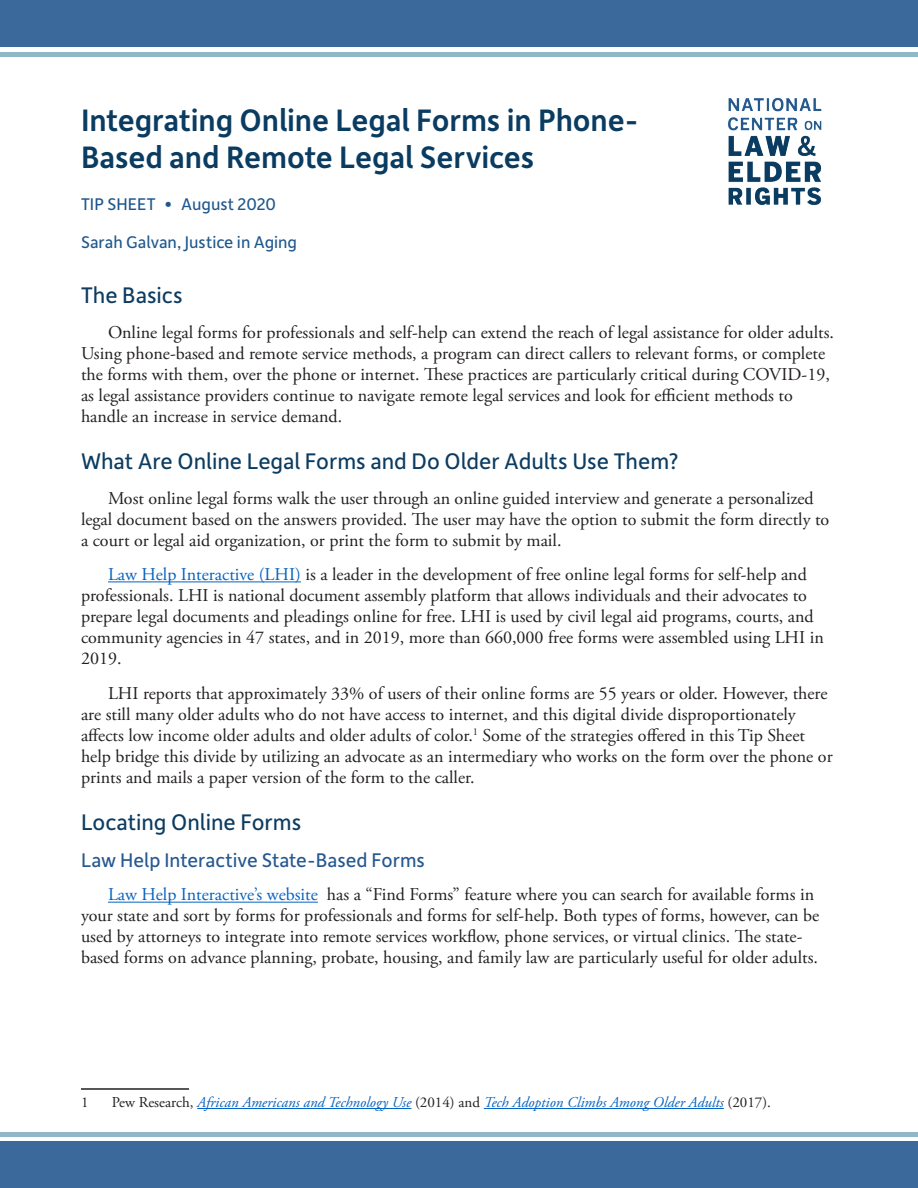
<style>
.page{position:relative;width:918px;height:1188px;background:#fff}
.page>*{position:absolute;margin:0;border:0;box-sizing:border-box;transform-origin:0 0}
.Title_Style{font:500 33px/37.5px "Depot New";letter-spacing:-.005em;color:#0a3c61}
.t1{font:24px "Depot New";color:#0c3c61}
.Subheader{font:21px "Depot New";color:#265890}
.Body_Text{font:18px/21px "Adobe Garamond Pro";color:#231f20}
.Author_Names{font:18px "Depot New";color:#1f588d}
.Endnotes{font:italic 15px "Adobe Garamond Pro";color:#0563c1}
.Endnotes-2{font:15px "Adobe Garamond Pro";color:#231f20}
.s1{color:#0563c1}
.s2{font-style:normal;color:#231f20}
</style>
<div class="page">
<img style="left:728px;top:97px;width:94px;height:109px">
<div style="left:0;top:1141px;width:918px;height:47px;background:#3c699b"></div>
<div style="left:0;top:1132px;width:918px;height:5px;background:#90b7c8"></div>
<div style="left:0;top:0;width:918px;height:47px;background:#3c699b"></div>
<div style="left:0;top:52px;width:918px;height:5px;background:#90b7c8"></div>
<hr style="left:108px;top:581px;width:193px;height:1px;background:#0563c1">
<hr style="left:108px;top:902px;width:210px;height:1px;background:#0563c1">
<hr style="left:81px;top:1088px;width:108px;height:2px;background:#231f20">
<hr style="left:197px;top:1108px;width:214px;height:1px;background:#0563c1">
<hr style="left:484px;top:1108px;width:240px;height:1px;background:#0563c1">
<p class="Title_Style" style="left:81px;top:100px;width:559px">Integrating Online Legal Forms in Phone-<br>Based and Remote Legal Services</p>
<p class="Author_Names" style="left:81px;top:193px;width:197px">TIP SHEET • August 2020</p>
<p class="Author_Names" style="left:81px;top:230px;width:218px">Sarah Galvan, Justice in Aging</p>
<p class="t1" style="left:81px;top:280px;width:103px">The Basics</p>
<p class="Body_Text" style="left:81px;top:322px;width:755px;text-indent:27px">Online legal forms for professionals and self-help can extend the reach of legal assistance for older adults.<br>Using phone-based and remote service methods, a program can direct callers to relevant forms, or complete the forms with them, over the phone or internet. These practices are particularly critical during COVID-19, as legal assistance providers continue to navigate remote legal services and look for efficient methods to handle an increase in service demand.</p>
<p class="t1" style="left:81px;top:445px;width:599px">What Are Online Legal Forms and Do Older Adults Use Them?</p>
<p class="Body_Text" style="left:81px;top:488px;width:750px;text-indent:27px">Most online legal forms walk the user through an online guided interview and generate a personalized legal document based on the answers provided. The user may have the option to submit the form directly to a court or legal aid organization, or print the form to submit by mail.</p>
<p class="Body_Text" style="left:81px;top:565px;width:744px;text-indent:27px"><span class="s1">Law Help Interactive (LHI)</span> is a leader in the development of free online legal forms for self-help and professionals. LHI is national document assembly platform that allows individuals and their advocates to prepare legal documents and pleadings online for free. LHI is used by civil legal aid programs, courts, and community agencies in 47 states, and in 2019, more than 660,000 free forms were assembled using LHI in 2019.</p>
<p class="Body_Text" style="left:81px;top:683px;width:753px;text-indent:27px">LHI reports that approximately 33% of users of their online forms are 55 years or older. However, there are still many older adults who do not have access to internet, and this digital divide disproportionately affects low income older adults and older adults of color.<sup>1</sup> Some of the strategies offered in this Tip Sheet help bridge this divide by utilizing an advocate as an intermediary who works on the form over the phone or prints and mails a paper version of the form to the caller.</p>
<p class="t1" style="left:81px;top:806px;width:222px">Locating Online Forms</p>
<p class="Subheader" style="left:81px;top:847px;width:345px">Law Help Interactive State-Based Forms</p>
<p class="Body_Text" style="left:81px;top:885px;width:740px;text-indent:27px"><span class="s1">Law Help Interactive’s website</span> has a “Find Forms” feature where you can search for available forms in your state and sort by forms for professionals and forms for self-help. Both types of forms, however, can be used by attorneys to integrate into remote services workflow, phone services, or virtual clinics. The state&shy;based forms on advance planning, probate, housing, and family law are particularly useful for older adults.</p>
<p class="Endnotes-2" style="left:81px;top:1093px;width:9px">1</p>
<p class="Endnotes" style="left:112px;top:1093px;width:661px"><span class="s2">Pew Research,</span> African Americans and Technology Use <span class="s2">(2014) and</span> Tech Adoption Climbs Among Older Adults <span class="s2">(2017).</span></p>
</div>
